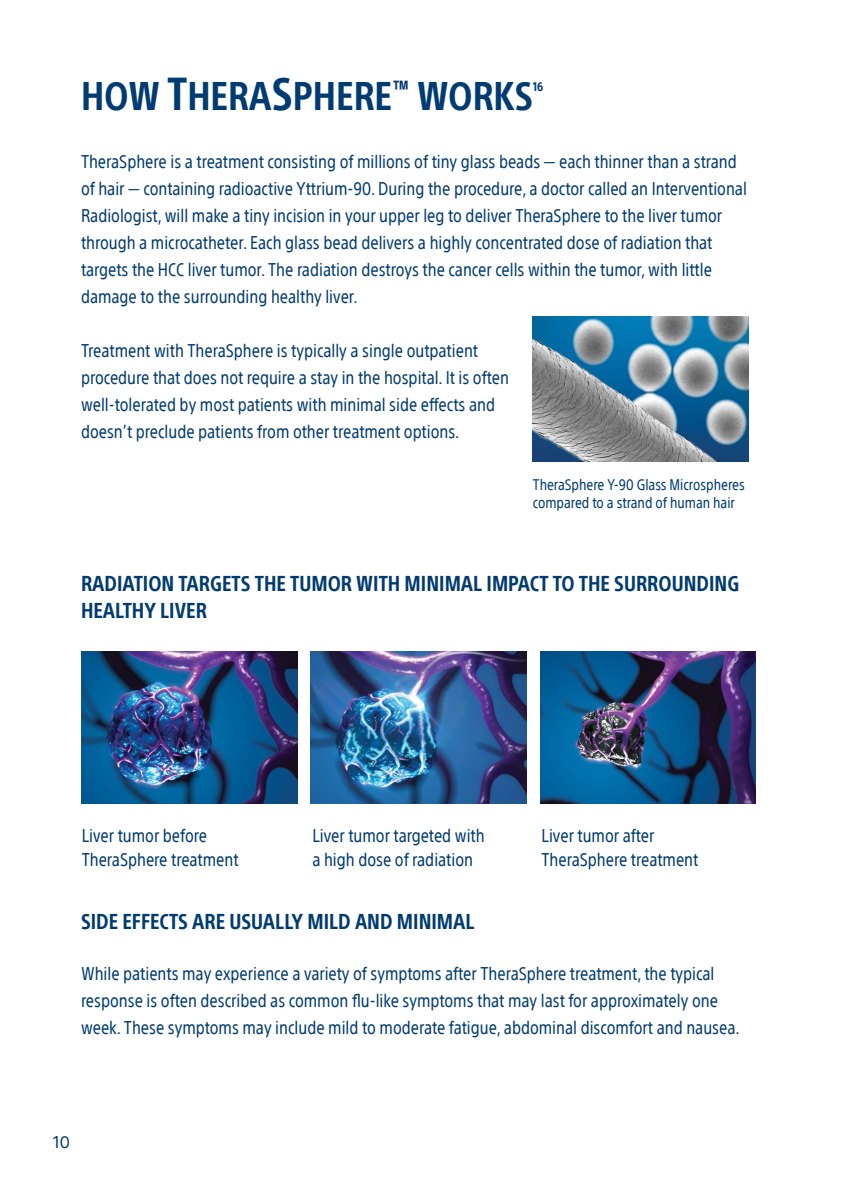
<style>
.page{position:relative;width:864px;height:1188px;background:#fff}
.page>*{position:absolute;margin:0;border:0;box-sizing:border-box;transform-origin:0 0}
.t1{font:700 condensed 39px "SST";color:#003b71}
.t2{font:700 condensed 21px/27px "SST";color:#003b71}
.t3{font:condensed 18px/27px "SST";color:#003b71}
.t4{font:16.5px "SST";color:#036}
.t5{font:condensed 15px/18px "SST";color:#003b71}
.t6{font:700 condensed 12.3px "SST";color:#003b71}
.s1{font-size:45px}
</style>
<div class="page">
<img style="left:533px;top:316px;width:216px;height:145px">
<img style="left:82px;top:652px;width:216px;height:151px">
<img style="left:311px;top:652px;width:216px;height:151px">
<img style="left:540px;top:652px;width:216px;height:151px">
<p class="t1" style="left:81px;top:73px;width:453px">HOW <span class="s1">T</span>HERA<span class="s1">S</span>PHERE<sup>™</sup> WORKS</p>
<p class="t6" style="left:533px;top:79px;width:12px">16</p>
<p class="t3" style="left:81px;top:148px;width:667px">TheraSphere is a treatment consisting of millions of tiny glass beads — each thinner than a strand of hair — containing radioactive Yttrium-90. During the procedure, a doctor called an Interventional Radiologist, will make a tiny incision in your upper leg to deliver TheraSphere to the liver tumor through a microcatheter. Each glass bead delivers a highly concentrated dose of radiation that targets the HCC liver tumor. The radiation destroys the cancer cells within the tumor, with little damage to the surrounding healthy liver.</p>
<p class="t3" style="left:81px;top:337px;width:399px">Treatment with TheraSphere is typically a single outpatient</p>
<p class="t3" style="left:81px;top:364px;width:429px">procedure that does not require a stay in the hospital. It is often</p>
<p class="t3" style="left:81px;top:391px;width:416px">well-tolerated by most patients with minimal side effects and</p>
<p class="t3" style="left:81px;top:418px;width:380px">doesn’t preclude patients from other treatment options.</p>
<p class="t5" style="left:533px;top:475px;width:213px">TheraSphere Y-90 Glass Microspheres compared to a strand of human hair</p>
<p class="t2" style="left:81px;top:570px;width:660px">RADIATION TARGETS THE TUMOR WITH MINIMAL IMPACT TO THE SURROUNDING<br>HEALTHY LIVER</p>
<p class="t3" style="left:82px;top:823px;width:158px;line-height:24px">Liver tumor before<br>TheraSphere treatment</p>
<p class="t3" style="left:312px;top:821px;width:174px">Liver tumor targeted with</p>
<p class="t3" style="left:312px;top:845px;width:162px">a high dose of radiation</p>
<p class="t3" style="left:542px;top:823px;width:158px;line-height:24px">Liver tumor after<br>TheraSphere treatment</p>
<p class="t2" style="left:81px;top:908px;width:395px">SIDE EFFECTS ARE USUALLY MILD AND MINIMAL</p>
<p class="t3" style="left:81px;top:960px;width:660px">While patients may experience a variety of symptoms after TheraSphere treatment, the typical response is often described as common flu-like symptoms that may last for approximately one week. These symptoms may include mild to moderate fatigue, abdominal discomfort and nausea.</p>
<p class="t4" style="left:53px;top:1133px;width:18px">10</p>
</div>
